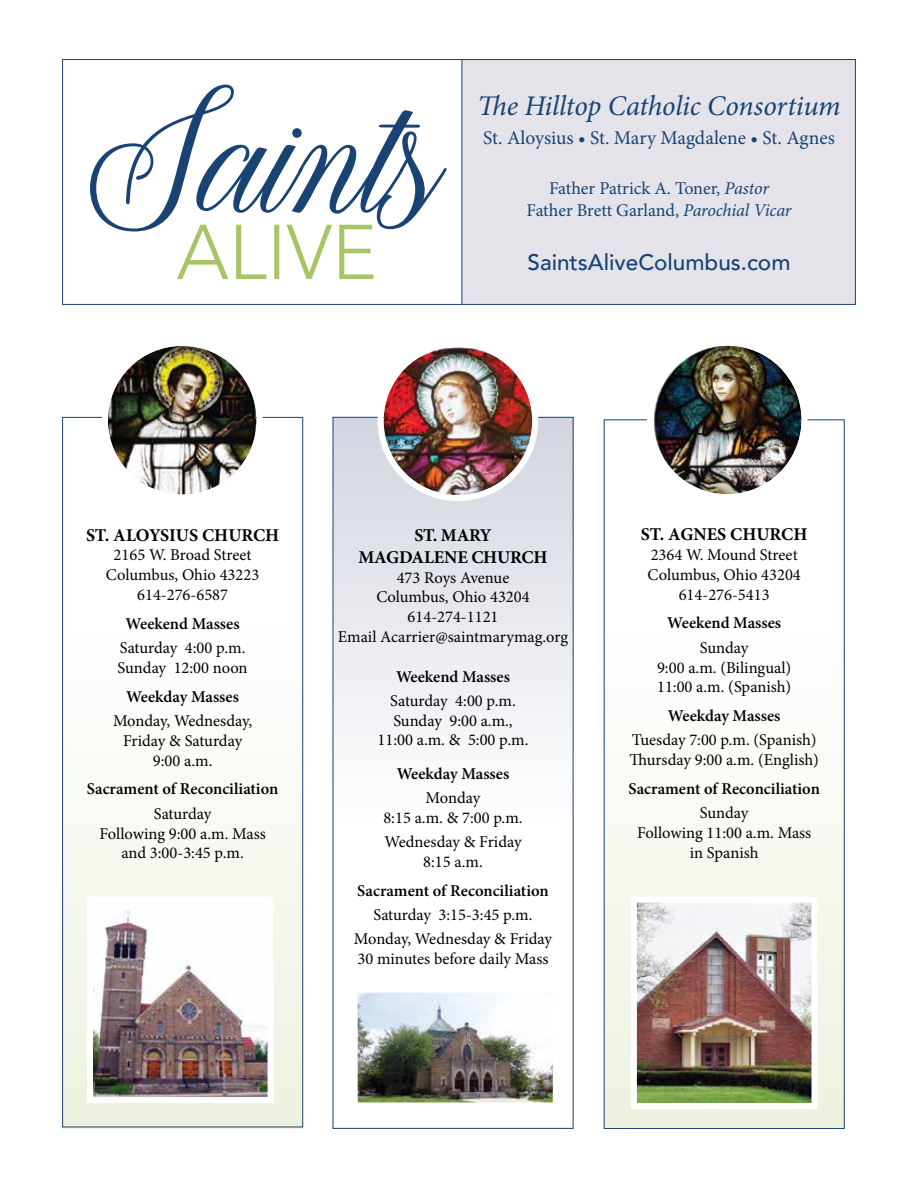
<style>
.page{position:relative;width:918px;height:1188px;background:#fff}
.page>*{position:absolute;margin:0;border:0;box-sizing:border-box;transform-origin:0 0}
.t1{font:italic 28.5px "Minion Pro";letter-spacing:-.01em;color:#184372}
.t2{font:500 22.5px "Avenir";color:#184372}
.t3{font:19.5px "Minion Pro";letter-spacing:-.005em;color:#184372}
.t4{font:18px/21.6px "Minion Pro";letter-spacing:-.005em;color:#184372;text-align:center}
.t5{font:700 18px/21.6px "Minion Pro";letter-spacing:-.01em;color:#000;text-align:center}
.t6{font:16.5px/19.8px "Minion Pro";color:#000;text-align:center}
.t7{font:600 16.5px "Minion Pro";color:#000}
.s1{font-style:italic}
</style>
<div class="page">
<div style="left:462px;top:60px;width:394px;height:244px;background:#e3e3e9"></div>
<svg style="left:90px;top:85px;width:357px;height:146px"></svg>
<svg style="left:177px;top:225px;width:196px;height:54px"></svg>
<svg style="left:62px;top:417px;width:241px;height:711px"></svg>
<div style="left:62px;top:417px;width:241px;height:710px;border:1px solid #184372"></div>
<img style="left:108px;top:346px;width:149px;height:149px;border-radius:74px">
<div style="left:102px;top:340px;width:161px;height:161px;border:6px solid #fff;border-radius:50%"></div>
<div style="left:62px;top:59px;width:794px;height:246px;border:1px solid #184372"></div>
<hr style="left:462px;top:60px;width:1px;height:245px;background:#184372">
<div style="left:605px;top:421px;width:240px;height:706px;background:linear-gradient(to bottom,#fff,#eef3e2)"></div>
<div style="left:604px;top:419px;width:241px;height:710px;border:1px solid #184372"></div>
<img style="left:653px;top:345px;width:149px;height:149px;border-radius:74px">
<div style="left:647px;top:339px;width:161px;height:161px;border:6px solid #fff;border-radius:50%"></div>
<img style="left:638px;top:904px;width:173px;height:198px">
<div style="left:631px;top:897px;width:187px;height:212px;border:6px solid #fff"></div>
<div style="left:333px;top:417px;width:240px;height:712px;background:linear-gradient(to bottom,#dbdee6,#fff)"></div>
<img style="left:384px;top:346px;width:148px;height:149px;border-radius:74px">
<div style="left:378px;top:340px;width:160px;height:161px;border:6px solid #fff;border-radius:50%"></div>
<img style="left:359px;top:994px;width:193px;height:107px">
<div style="left:352px;top:987px;width:207px;height:121px;border:6px solid #fff"></div>
<img style="left:94px;top:904px;width:173px;height:192px">
<h1 class="t1" style="left:477px;top:86px;width:365px">The Hilltop Catholic Consortium</h1>
<p class="t3" style="left:483px;top:124px;width:353px">St. Aloysius • St. Mary Magdalene • St. Agnes</p>
<p class="t4" style="left:527px;top:178px;width:266px">Father Patrick A. Toner, <span class="s1">Pastor<br></span>Father Brett Garland, <span class="s1">Parochial Vicar</span></p>
<h2 class="t2" style="left:528px;top:242px;width:264px">SaintsAliveColumbus.com</h2>
<p class="t5" style="left:86px;top:524px;width:195px">ST. ALOYSIUS CHURCH</p>
<p class="t6" style="left:106px;top:545px;width:155px">2165 W. Broad Street<br>Columbus, Ohio 43223<br>614-276-6587</p>
<p class="t7" style="left:126px;top:612px;width:115px">Weekend Masses</p>
<p class="t6" style="left:118px;top:638px;width:132px;text-align:left">Saturday 4:00 p.m.<br>Sunday 12:00 noon</p>
<p class="t7" style="left:126px;top:685px;width:114px">Weekday Masses</p>
<p class="t6" style="left:113px;top:711px;width:141px">Monday, Wednesday,<br>Friday &amp; Saturday<br>9:00 a.m.</p>
<p class="t7" style="left:87px;top:778px;width:193px">Sacrament of Reconciliation</p>
<p class="t6" style="left:99px;top:804px;width:168px">Saturday<br>Following 9:00 a.m. Mass and 3:00-3:45 p.m.</p>
<p class="t5" style="left:358px;top:524px;width:191px">ST. MARY<br>MAGDALENE CHURCH</p>
<p class="t6" style="left:338px;top:567px;width:232px">473 Roys Avenue<br>Columbus, Ohio 43204<br>614-274-1121<br>Email Acarrier@saintmarymag.org</p>
<p class="t7" style="left:396px;top:665px;width:115px">Weekend Masses</p>
<p class="t6" style="left:378px;top:691px;width:152px">Saturday 4:00 p.m.<br>Sunday 9:00 a.m.,<br>11:00 a.m. &amp; 5:00 p.m.</p>
<p class="t7" style="left:397px;top:762px;width:114px">Weekday Masses</p>
<p class="t6" style="left:383px;top:788px;width:141px">Monday<br>8:15 a.m. &amp; 7:00 p.m.</p>
<p class="t6" style="left:384px;top:832px;width:139px">Wednesday &amp; Friday<br>8:15 a.m.</p>
<p class="t7" style="left:357px;top:879px;width:193px">Sacrament of Reconciliation</p>
<p class="t6" style="left:354px;top:903px;width:200px;line-height:24.3px">Saturday 3:15-3:45 p.m.<br>Monday, Wednesday &amp; Friday</p>
<p class="t6" style="left:357px;top:949px;width:193px">30 minutes before daily Mass</p>
<p class="t5" style="left:641px;top:523px;width:168px">ST. AGNES CHURCH</p>
<p class="t6" style="left:648px;top:545px;width:155px">2364 W. Mound Street<br>Columbus, Ohio 43204<br>614-276-5413</p>
<p class="t7" style="left:667px;top:612px;width:115px">Weekend Masses</p>
<p class="t6" style="left:657px;top:638px;width:136px">Sunday<br>9:00 a.m. (Bilingual)<br>11:00 a.m. (Spanish)</p>
<p class="t7" style="left:668px;top:704px;width:114px">Weekday Masses</p>
<p class="t6" style="left:629px;top:730px;width:191px;text-align:left">Tuesday 7:00 p.m. (Spanish)<br>Thursday 9:00 a.m. (English)</p>
<p class="t7" style="left:628px;top:777px;width:193px">Sacrament of Reconciliation</p>
<p class="t6" style="left:637px;top:803px;width:176px">Sunday<br>Following 11:00 a.m. Mass in Spanish</p>
</div>
